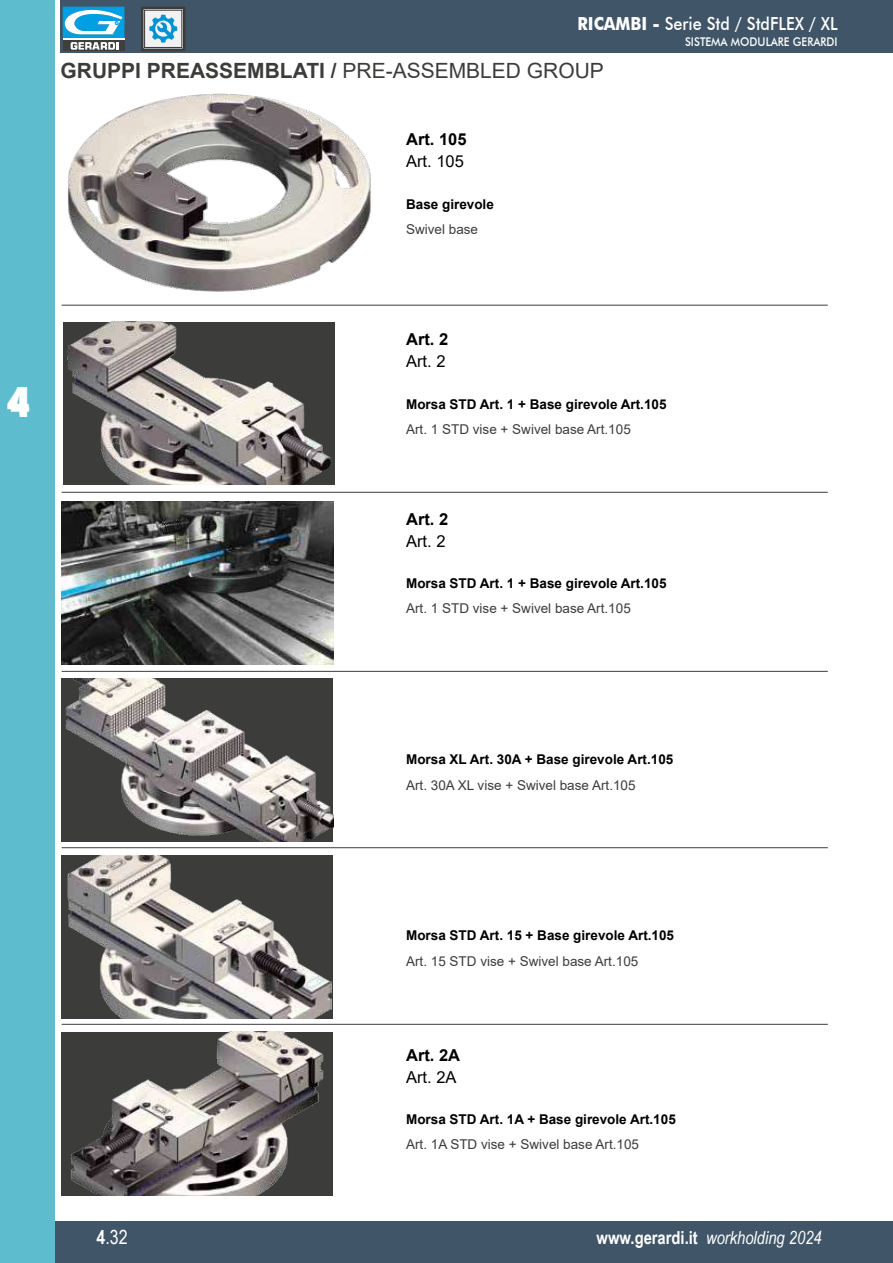
<style>
.page{position:relative;width:893px;height:1263px;background:#fff}
.page>*{position:absolute;margin:0;border:0;box-sizing:border-box;transform-origin:0 0}
.t1{font:37.5px "Impact";color:#fff}
.t2{font:700 21px "Arial";color:#3c3c3b}
.t3{font:19.5px "Arial Narrow";color:#fff}
.t4{font:italic 18px "Arial Narrow";color:#fff}
.t5{font:500 18px "Futura BT";color:#fff;scale:.9 1}
.t6{font:700 16.5px "Arial";color:#000}
.t7{font:16.5px "Arial";color:#000}
.t8{font:700 13.5px "Arial";color:#000}
.t9{font:13.5px "Arial";color:#3c3c3b}
.t10{font:500 12px "Futura BT";color:#fff;scale:.9 1}
.s1{font-weight:700}
.s2{font-weight:400}
.s3{font-weight:700;font-style:normal}
</style>
<div class="page">
<div style="left:61px;top:0;width:832px;height:53px;background:#405567"></div>
<div style="left:63px;top:40px;width:61px;height:11px;background:#3f3f3e"></div>
<svg style="left:63px;top:7px;width:61px;height:43px;background:#68b3d4"></svg>
<div style="left:0;top:1221px;width:893px;height:42px;background:#405567"></div>
<div style="left:141px;top:7px;width:44px;height:44px;border:3px solid #3c3c3b"></div>
<svg style="left:144px;top:9px;width:39px;height:39px;background:#a3c7d7"></svg>
<div style="left:0;top:0;width:55px;height:1263px;background:#5dbccd"></div>
<hr style="left:62px;top:492px;width:766px;height:1px;background:#3c3c3b">
<hr style="left:62px;top:305px;width:766px;height:1px;background:#3c3c3b">
<div style="left:62px;top:855px;width:271px;height:164px;background:#3c3c3b"></div>
<div style="left:62px;top:1032px;width:271px;height:164px;background:#3c3c3b"></div>
<hr style="left:62px;top:671px;width:766px;height:1px;background:#3c3c3b">
<hr style="left:62px;top:847px;width:766px;height:1px;background:#3c3c3b">
<hr style="left:62px;top:1024px;width:766px;height:1px;background:#3c3c3b">
<img style="left:64px;top:322px;width:270px;height:163px">
<img style="left:71px;top:1032px;width:253px;height:163px">
<img style="left:63px;top:678px;width:270px;height:163px">
<img style="left:67px;top:855px;width:265px;height:164px">
<img style="left:61px;top:501px;width:272px;height:164px">
<img style="left:68px;top:93px;width:303px;height:199px">
<h3 class="t5" style="left:577px;top:12px;width:291px"><span class="s1">RICAMBI -</span> Serie Std / StdFLEX / XL</h3>
<p class="t10" style="left:685px;top:35px;width:171px">SISTEMA MODULARE GERARDI</p>
<h2 class="t2" style="left:61px;top:55px;width:545px">GRUPPI PREASSEMBLATI / <span class="s2">PRE-ASSEMBLED GROUP</span></h2>
<p class="t6" style="left:406px;top:128px;width:62px">Art. 105</p>
<p class="t7" style="left:406px;top:150px;width:59px">Art. 105</p>
<p class="t8" style="left:406px;top:195px;width:89px">Base girevole</p>
<p class="t9" style="left:406px;top:220px;width:74px">Swivel base</p>
<h1 class="t1" style="left:11px;top:373px;width:20px">4</h1>
<p class="t6" style="left:406px;top:327px;width:44px">Art. 2</p>
<p class="t7" style="left:406px;top:350px;width:41px">Art. 2</p>
<p class="t8" style="left:406px;top:394px;width:262px">Morsa STD Art. 1 + Base girevole Art.105</p>
<p class="t9" style="left:406px;top:420px;width:226px">Art. 1 STD vise + Swivel base Art.105</p>
<p class="t6" style="left:406px;top:507px;width:44px">Art. 2</p>
<p class="t7" style="left:406px;top:530px;width:41px">Art. 2</p>
<p class="t8" style="left:406px;top:573px;width:262px">Morsa STD Art. 1 + Base girevole Art.105</p>
<p class="t9" style="left:406px;top:599px;width:226px">Art. 1 STD vise + Swivel base Art.105</p>
<p class="t8" style="left:406px;top:750px;width:269px">Morsa XL Art. 30A + Base girevole Art.105</p>
<p class="t9" style="left:406px;top:775px;width:231px">Art. 30A XL vise + Swivel base Art.105</p>
<p class="t8" style="left:406px;top:926px;width:269px">Morsa STD Art. 15 + Base girevole Art.105</p>
<p class="t9" style="left:406px;top:952px;width:234px">Art. 15 STD vise + Swivel base Art.105</p>
<p class="t6" style="left:406px;top:1043px;width:56px">Art. 2A</p>
<p class="t7" style="left:406px;top:1066px;width:52px">Art. 2A</p>
<p class="t8" style="left:406px;top:1109px;width:271px">Morsa STD Art. 1A + Base girevole Art.105</p>
<p class="t9" style="left:406px;top:1135px;width:234px">Art. 1A STD vise + Swivel base Art.105</p>
<h3 class="t3" style="left:97px;top:1222px;width:33px"><span class="s1">4</span>.32</h3>
<h3 class="t4" style="left:597px;top:1224px;width:227px"><span class="s3">www.gerardi.it</span> workholding 2024</h3>
</div>
